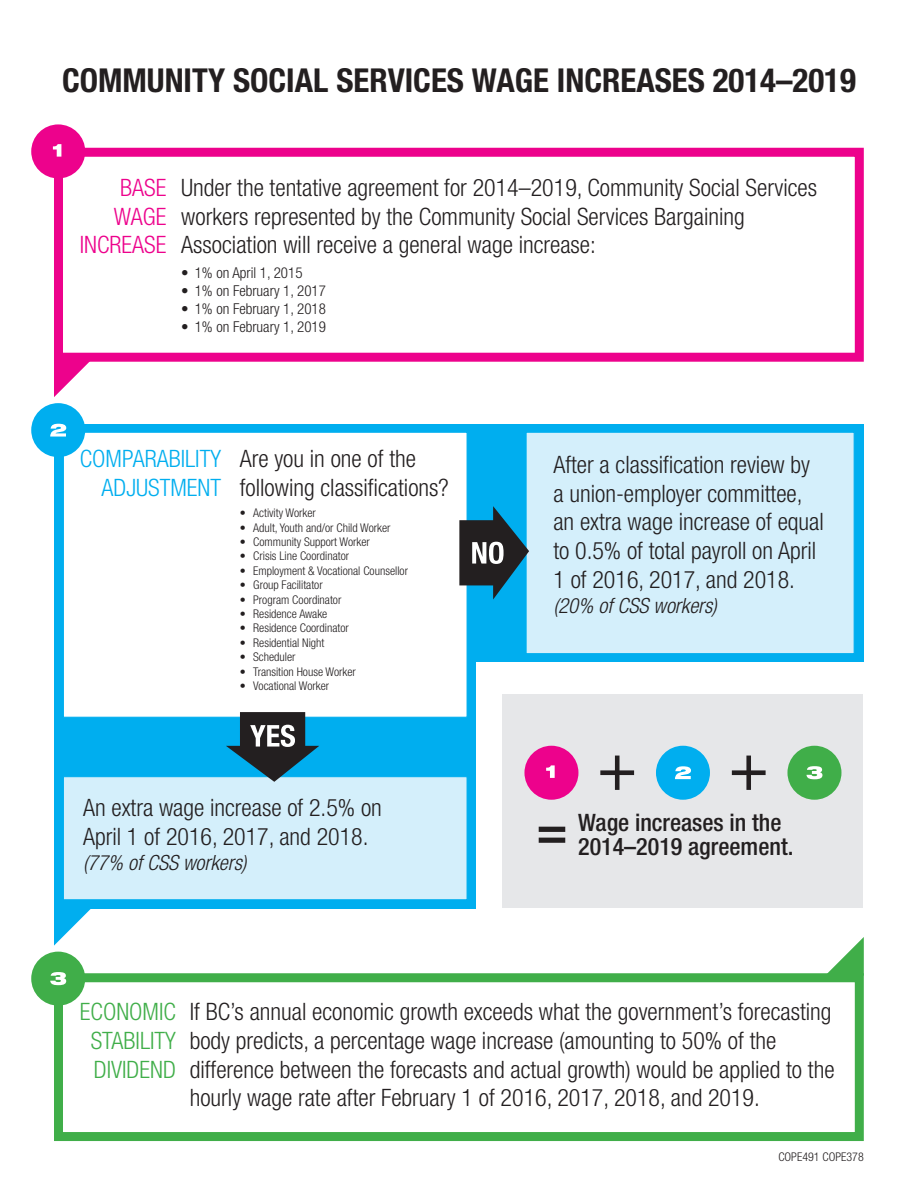
<style>
.page{position:relative;width:918px;height:1188px;background:#fff}
.page>*{position:absolute;margin:0;border:0;box-sizing:border-box;transform-origin:0 0}
.t1{font:700 condensed 33px "Helvetica Neue LT Std";color:#231f20}
.t2{font:300 condensed 24px/28.8px "Helvetica Neue LT Std";color:#231f20}
.t3{font:500 condensed 24px/24px "Helvetica Neue LT Std";color:#231f20}
.t4{font:300 condensed 24px/28.8px "Helvetica Neue LT Std";color:#40ae49;text-align:center}
.t5{font:300 condensed 24px/28.8px "Helvetica Neue LT Std";color:#00aeef;text-align:right}
.t6{font:300 condensed 24px/28.8px "Helvetica Neue LT Std";color:#ed028c;text-align:right}
.t7{font:italic 300 condensed 21px "Helvetica Neue LT Std";color:#231f20}
.t8{font:300 condensed 15px "Helvetica Neue LT Std";color:#231f20}
.t9{font:300 condensed 12px "Helvetica Neue LT Std";color:#231f20}
</style>
<div class="page">
<div style="left:54px;top:148px;width:810px;height:214px;border:9px solid #ed028c"></div>
<div style="left:31px;top:124px;width:54px;height:54px;background:#ed028c;border-radius:50%"></div>
<svg style="left:53px;top:144px;width:8px;height:13px"></svg>
<div style="left:54px;top:973px;width:810px;height:168px;border:9px solid #40ae49"></div>
<div style="left:31px;top:952px;width:54px;height:54px;background:#40ae49;border-radius:50%"></div>
<svg style="left:50px;top:972px;width:16px;height:13px"></svg>
<div style="left:54px;top:424px;width:810px;height:484px;background:#00aeef"></div>
<div style="left:63px;top:777px;width:404px;height:123px;background:#d4effb;border:1px solid #00aeef"></div>
<div style="left:526px;top:432px;width:328px;height:222px;background:#d4effb;border:1px solid #00aeef"></div>
<div style="left:63px;top:432px;width:404px;height:285px;background:#fff;border:1px solid #00aeef"></div>
<svg style="left:226px;top:712px;width:93px;height:70px"></svg>
<div style="left:31px;top:403px;width:54px;height:54px;background:#00aeef;border-radius:50%"></div>
<svg style="left:50px;top:424px;width:16px;height:13px"></svg>
<div style="left:477px;top:662px;width:413px;height:299px;background:#fff"></div>
<svg style="left:459px;top:506px;width:70px;height:94px"></svg>
<div style="left:503px;top:694px;width:360px;height:214px;background:#e6e7e9"></div>
<div style="left:524px;top:746px;width:54px;height:54px;background:#ed028c;border-radius:50%"></div>
<svg style="left:546px;top:765px;width:9px;height:13px"></svg>
<div style="left:656px;top:746px;width:54px;height:54px;background:#00aeef;border-radius:50%"></div>
<svg style="left:675px;top:766px;width:16px;height:13px"></svg>
<div style="left:787px;top:746px;width:54px;height:54px;background:#40ae49;border-radius:50%"></div>
<svg style="left:806px;top:766px;width:16px;height:13px"></svg>
<svg style="left:600px;top:756px;width:34px;height:34px"></svg>
<svg style="left:732px;top:756px;width:34px;height:34px"></svg>
<svg style="left:539px;top:827px;width:26px;height:16px"></svg>
<svg style="left:54px;top:359px;width:38px;height:38px"></svg>
<svg style="left:54px;top:908px;width:38px;height:38px"></svg>
<svg style="left:826px;top:937px;width:38px;height:39px"></svg>
<p class="t1" style="left:62px;top:61px;width:795px">COMMUNITY SOCIAL SERVICES WAGE INCREASES 2014–2019</p>
<p class="t6" style="left:80px;top:173px;width:88px">BASE<br>WAGE<br>INCREASE</p>
<p class="t2" style="left:181px;top:173px;width:637px">Under the tentative agreement for 2014–2019, Community Social Services workers represented by the Community Social Services Bargaining<br>Association will receive a general wage increase:</p>
<p class="t8" style="left:181px;top:264px;width:123px">• 1% on April 1, 2015</p>
<p class="t8" style="left:181px;top:282px;width:146px">• 1% on February 1, 2017</p>
<p class="t8" style="left:181px;top:300px;width:146px">• 1% on February 1, 2018</p>
<p class="t8" style="left:181px;top:318px;width:146px">• 1% on February 1, 2019</p>
<p class="t5" style="left:80px;top:444px;width:143px">COMPARABILITY<br>ADJUSTMENT</p>
<p class="t2" style="left:240px;top:444px;width:211px">Are you in one of the following classifications?</p>
<p class="t9" style="left:240px;top:506px;width:78px">• Activity Worker</p>
<p class="t9" style="left:240px;top:520px;width:152px">• Adult, Youth and/or Child Worker</p>
<p class="t9" style="left:240px;top:535px;width:132px">• Community Support Worker</p>
<p class="t9" style="left:240px;top:549px;width:111px">• Crisis Line Coordinator</p>
<p class="t9" style="left:240px;top:564px;width:170px">• Employment &amp; Vocational Counsellor</p>
<p class="t9" style="left:240px;top:578px;width:85px">• Group Facilitator</p>
<p class="t9" style="left:240px;top:592px;width:103px">• Program Coordinator</p>
<p class="t9" style="left:240px;top:607px;width:89px">• Residence Awake</p>
<p class="t9" style="left:240px;top:621px;width:111px">• Residence Coordinator</p>
<p class="t9" style="left:240px;top:636px;width:86px">• Residential Night</p>
<p class="t9" style="left:240px;top:650px;width:57px">• Scheduler</p>
<p class="t9" style="left:240px;top:664px;width:118px">• Transition House Worker</p>
<p class="t9" style="left:240px;top:679px;width:91px">• Vocational Worker</p>
<p class="t2" style="left:83px;top:793px;width:300px">An extra wage increase of 2.5% on<br>April 1 of 2016, 2017, and 2018.</p>
<p class="t7" style="left:83px;top:851px;width:165px">(77% of CSS workers)</p>
<p class="t2" style="left:553px;top:450px;width:272px">After a classification review by a union-employer committee, an extra wage increase of equal to 0.5% of total payroll on April<br>1 of 2016, 2017, and 2018.</p>
<p class="t7" style="left:553px;top:594px;width:165px">(20% of CSS workers)</p>
<p class="t3" style="left:578px;top:810px;width:217px">Wage increases in the<br>2014–2019 agreement.</p>
<p class="t4" style="left:80px;top:997px;width:98px">ECONOMIC<br>STABILITY<br>DIVIDEND</p>
<p class="t2" style="left:190px;top:997px;width:646px">If BC’s annual economic growth exceeds what the government’s forecasting body predicts, a percentage wage increase (amounting to 50% of the difference between the forecasts and actual growth) would be applied to the hourly wage rate after February 1 of 2016, 2017, 2018, and 2019.</p>
<p class="t9" style="left:778px;top:1150px;width:87px">COPE491 COPE378</p>
</div>
